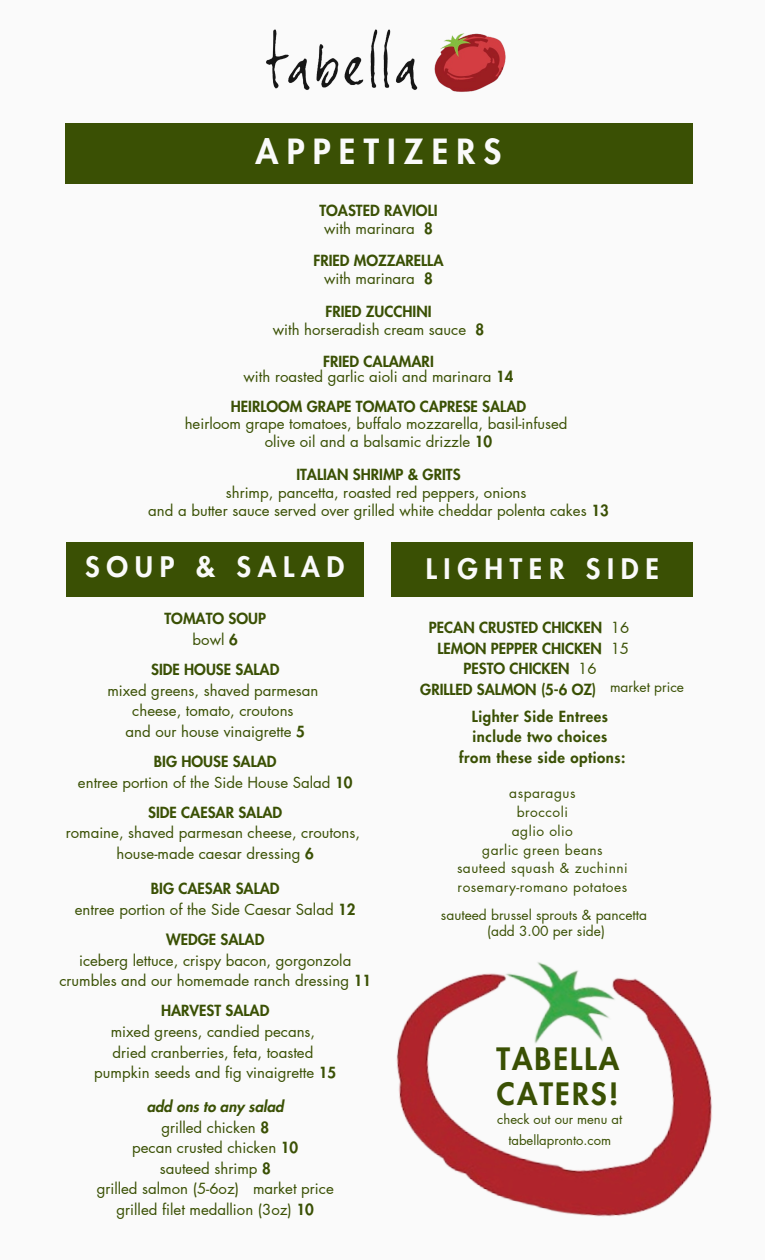
<style>
.page{position:relative;width:765px;height:1260px;background:#fafafa}
.page>*{position:absolute;margin:0;border:0;box-sizing:border-box;transform-origin:0 0}
.t1{font:800 33.88px "Futura LT Pro";letter-spacing:.24em;color:#fafafa}
.t2{font:800 30.12px/34.8px "Futura LT Pro";letter-spacing:.07em;color:#3a5004}
.t3{font:800 27.62px "Futura LT Pro";letter-spacing:.24em;color:#fafafa}
.t4{font:15px/20.6px "Futura LT Pro";color:#3a5004;text-align:center}
.t5{font:800 15px/17.8px "Futura LT Pro";color:#3a5004;text-align:center}
.t6{font:800 15px/20.6px "Futura LT Pro";letter-spacing:.035em;color:#3a5004;text-align:center}
.t7{font:13.75px/18.8px "Futura LT Pro";letter-spacing:.035em;color:#3a5004;text-align:center}
.t8{font:13.75px "Futura LT Pro";color:#3a5004}
.t9{font:13.12px "Futura LT Pro";color:#3a5004}
.s1{font-weight:400}
.s2{font-weight:800}
.s3{font-weight:800;font-style:italic}
</style>
<div class="page">
<div style="left:66px;top:124px;width:627px;height:59px;background:#3a5004"></div>
<div style="left:67px;top:542px;width:297px;height:55px;background:#3a5004"></div>
<div style="left:392px;top:542px;width:301px;height:55px;background:#3a5004"></div>
<img style="left:266px;top:29px;width:152px;height:61px">
<img style="left:396px;top:962px;width:316px;height:255px">
<img style="left:434px;top:33px;width:72px;height:59px">
<h5 class="t1" style="left:256px;top:136px;width:247px">APPETIZERS</h5>
<p class="t5" style="left:319px;top:202px;width:120px">TOASTED RAVIOLI <span class="s1">with marinara</span> 8</p>
<p class="t5" style="left:313px;top:253px;width:132px">FRIED MOZZARELLA <span class="s1">with marinara</span> 8</p>
<h1 class="t4" style="left:273px;top:303px;width:213px;line-height:17.8px"><span class="s2">FRIED ZUCCHINI<br></span>with horseradish cream sauce <span class="s2">8</span></h1>
<h3 class="t4" style="left:244px;top:354px;width:271px;line-height:15px"><span class="s2">FRIED CALAMARI<br></span>with roasted garlic aioli and marinara <span class="s2">14</span></h3>
<h3 class="t4" style="left:185px;top:398px;width:384px;line-height:16.9px"><span class="s2">HEIRLOOM GRAPE TOMATO CAPRESE SALAD<br></span>heirloom grape tomatoes, buffalo mozzarella, basil-infused</h3>
<h3 class="t4" style="left:265px;top:432px;width:229px">olive oil and a balsamic drizzle <span class="s2">10</span></h3>
<h5 class="t4" style="left:148px;top:466px;width:462px;line-height:17.8px"><span class="s2">ITALIAN SHRIMP &amp; GRITS<br></span>shrimp, pancetta, roasted red peppers, onions<br>and a butter sauce served over grilled white cheddar polenta cakes <span class="s2">13</span></h5>
<h5 class="t3" style="left:85px;top:554px;width:261px">SOUP &amp; SALAD</h5>
<h5 class="t3" style="left:426px;top:556px;width:235px">LIGHTER SIDE</h5>
<h5 class="t5" style="left:165px;top:609px;width:103px;line-height:20.6px">TOMATO SOUP <span class="s1">bowl</span> 6</h5>
<h5 class="t4" style="left:107px;top:660px;width:213px"><span class="s2">SIDE HOUSE SALAD<br></span>mixed greens, shaved parmesan cheese, tomato, croutons<br>and our house vinaigrette <span class="s2">5</span></h5>
<h5 class="t4" style="left:78px;top:752px;width:276px"><span class="s2">BIG HOUSE SALAD<br></span>entree portion of the Side House Salad <span class="s2">10</span></h5>
<h2 class="t4" style="left:66px;top:802px;width:296px"><span class="s2">SIDE CAESAR SALAD<br></span>romaine, shaved parmesan cheese, croutons, house-made caesar dressing <span class="s2">6</span></h2>
<h2 class="t4" style="left:75px;top:879px;width:282px"><span class="s2">BIG CAESAR SALAD<br></span>entree portion of the Side Caesar Salad <span class="s2">12</span></h2>
<h3 class="t4" style="left:59px;top:930px;width:313px"><span class="s2">WEDGE SALAD<br></span>iceberg lettuce, crispy bacon, gorgonzola crumbles and our homemade ranch dressing <span class="s2">11</span></h3>
<h5 class="t4" style="left:94px;top:1001px;width:243px"><span class="s2">HARVEST SALAD<br></span>mixed greens, candied pecans, dried cranberries, feta, toasted pumpkin seeds and fig vinaigrette <span class="s2">15</span></h5>
<h3 class="t4" style="left:97px;top:1097px;width:239px"><span class="s3">add ons to any salad<br></span>grilled chicken <span class="s2">8<br></span>pecan crusted chicken <span class="s2">10<br></span>sauteed shrimp <span class="s2">8<br></span>grilled salmon (5-6oz) market price grilled filet medallion (3oz) <span class="s2">10</span></h3>
<h5 class="t5" style="left:429px;top:619px;width:202px">PECAN CRUSTED CHICKEN <span class="s1">16</span></h5>
<h5 class="t5" style="left:438px;top:640px;width:193px">LEMON PEPPER CHICKEN <span class="s1">15</span></h5>
<h5 class="t5" style="left:464px;top:661px;width:135px">PESTO CHICKEN <span class="s1">16</span></h5>
<h5 class="t5" style="left:420px;top:681px;width:177px">GRILLED SALMON (5-6 OZ)</h5>
<h5 class="t8" style="left:610px;top:680px;width:76px">market price</h5>
<h5 class="t6" style="left:459px;top:706px;width:168px">Lighter Side Entrees include two choices from these side options:</h5>
<h5 class="t7" style="left:457px;top:785px;width:172px">asparagus<br>broccoli<br>aglio olio<br>garlic green beans sauteed squash &amp; zuchinni rosemary-romano potatoes</h5>
<p class="t8" style="left:441px;top:908px;width:208px">sauteed brussel sprouts &amp; pancetta</p>
<h5 class="t8" style="left:487px;top:924px;width:119px">(add 3.00 per side)</h5>
<h4 class="t2" style="left:496px;top:1043px;width:124px">TABELLA<br>CATERS!</h4>
<h5 class="t9" style="left:497px;top:1113px;width:127px">check out our menu at</h5>
<h5 class="t9" style="left:508px;top:1134px;width:104px">tabellapronto.com</h5>
</div>
